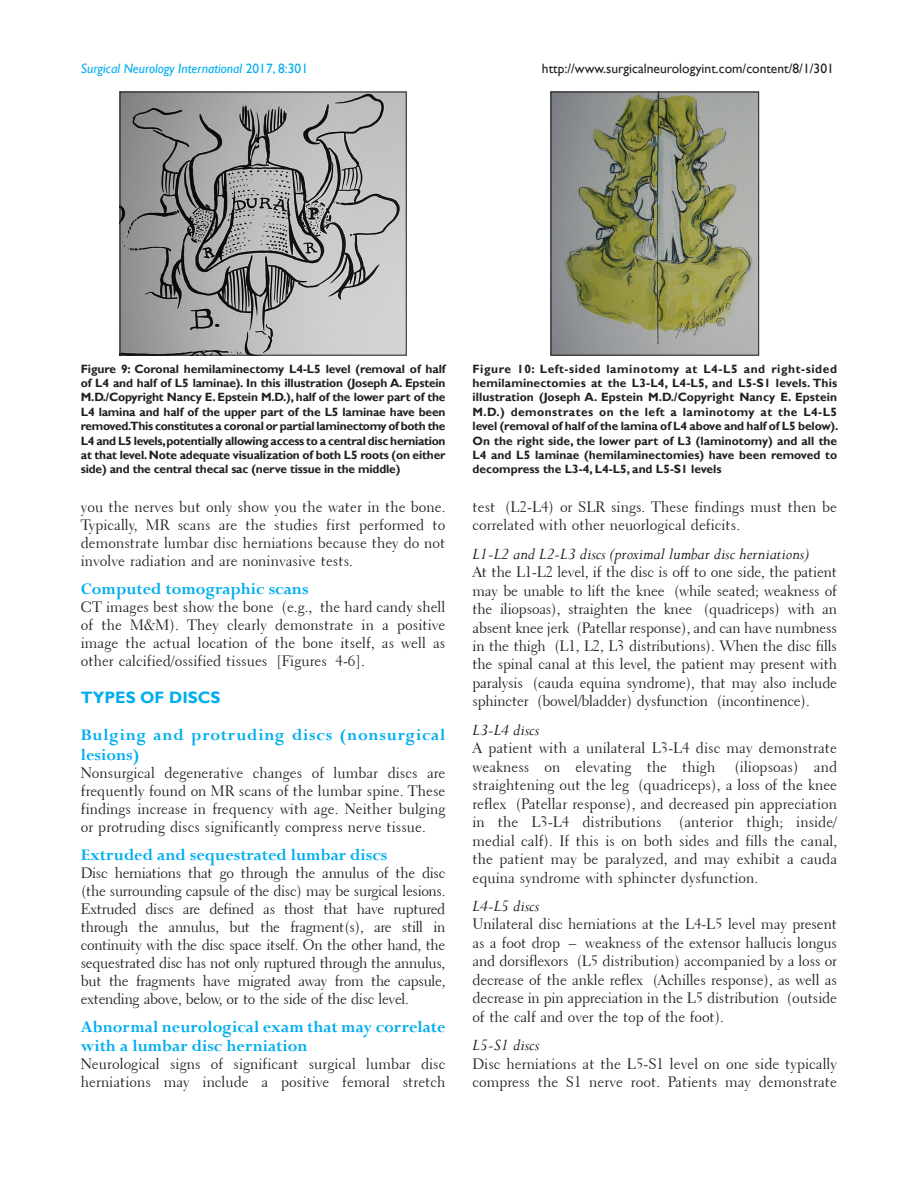
<style>
.page{position:relative;width:918px;height:1188px;background:#fff}
.page>*{position:absolute;margin:0;border:0;box-sizing:border-box;transform-origin:0 0}
.t1{font:700 18px/19.5px "Perpetua";color:#00aeef}
.t2{font:italic 18px "Perpetua";color:#231f20}
.t3{font:700 18px/19.5px "Perpetua";letter-spacing:.04em;color:#00aeef}
.t4{font:700 16.5px "Gill Sans";color:#00aeef}
.TX{font:15px/18.5px "Transitional 521 BT Roman A";color:#231f20;text-align:justify}
.t5{font:13.5px "Gill Sans";color:#231f20}
.t6{font:italic 13.5px "Gill Sans";color:#00aeef}
.FGC{font:700 12px/14.4px "Gill Sans";letter-spacing:-.015em;color:#231f20;text-align:justify}
.s1{font-style:normal}
</style>
<div class="page">
<img style="left:122px;top:94px;width:282px;height:259px">
<div style="left:120px;top:92px;width:286px;height:263px;border:1px solid #231f20"></div>
<img style="left:553px;top:94px;width:204px;height:259px">
<div style="left:551px;top:92px;width:208px;height:263px;border:1px solid #231f20"></div>
<p class="t6" style="left:81px;top:61px;width:229px">Surgical Neurology International <span class="s1">2017, 8:301</span></p>
<p class="t5" style="left:542px;top:61px;width:293px">http://www.surgicalneurologyint.com/content/8/1/301</p>
<p class="FGC" style="left:81px;top:362px;width:366px">Figure 9: Coronal hemilaminectomy L4‑L5 level (removal of half of L4 and half of L5 laminae). In this illustration (Joseph A. Epstein M.D./Copyright Nancy E. Epstein M.D.), half of the lower part of the L4 lamina and half of the upper part of the L5 laminae have been removed.This constitutes a coronal or partial laminectomy of both the L4 and L5 levels,potentially allowing access to a central disc herniation at that level. Note adequate visualization of both L5 roots (on either side) and the central thecal sac (nerve tissue in the middle)</p>
<p class="FGC" style="left:473px;top:362px;width:367px">Figure 10: Left‑sided laminotomy at L4‑L5 and right‑sided hemilaminectomies at the L3‑L4, L4‑L5, and L5‑S1 levels. This illustration (Joseph A. Epstein M.D./Copyright Nancy E. Epstein M.D.) demonstrates on the left a laminotomy at the L4‑L5 level (removal of half of the lamina of L4 above and half of L5 below).<br>On the right side, the lower part of L3 (laminotomy) and all the L4 and L5 laminae (hemilaminectomies) have been removed to decompress the L3‑4, L4‑L5, and L5‑S1 levels</p>
<p class="TX" style="left:81px;top:498px;width:366px;line-height:18px">you the nerves but only show you the water in the bone.<br>Typically, MR scans are the studies first performed to demonstrate lumbar disc herniations because they do not involve radiation and are noninvasive tests.</p>
<h2 class="t1" style="left:81px;top:579px;width:229px">Computed tomographic scans</h2>
<p class="TX" style="left:81px;top:598px;width:366px;line-height:18px">CT images best show the bone (e.g., the hard candy shell of the M&amp;M). They clearly demonstrate in a positive image the actual location of the bone itself, as well as other calcified/ossified tissues [Figures 4‑6].</p>
<h1 class="t4" style="left:81px;top:687px;width:141px">TYPES OF DISCS</h1>
<h2 class="t3" style="left:81px;top:725px;width:366px">Bulging and protruding discs (nonsurgical lesions)</h2>
<p class="TX" style="left:81px;top:764px;width:366px;line-height:18px">Nonsurgical degenerative changes of lumbar discs are frequently found on MR scans of the lumbar spine. These findings increase in frequency with age. Neither bulging or protruding discs significantly compress nerve tissue.</p>
<h2 class="t1" style="left:81px;top:844px;width:308px">Extruded and sequestrated lumbar discs</h2>
<p class="TX" style="left:81px;top:864px;width:366px;line-height:18px">Disc herniations that go through the annulus of the disc (the surrounding capsule of the disc) may be surgical lesions.<br>Extruded discs are defined as thost that have ruptured through the annulus, but the fragment(s), are still in continuity with the disc space itself. On the other hand, the sequestrated disc has not only ruptured through the annulus, but the fragments have migrated away from the capsule, extending above, below, or to the side of the disc level.</p>
<h2 class="t1" style="left:81px;top:1016px;width:366px">Abnormal neurological exam that may correlate with a lumbar disc herniation</h2>
<p class="TX" style="left:81px;top:1055px;width:366px;line-height:18px">Neurological signs of significant surgical lumbar disc herniations may include a positive femoral stretch</p>
<p class="TX" style="left:472px;top:498px;width:366px">test (L2‑L4) or SLR sings. These findings must then be correlated with other neuorlogical deficits.</p>
<h3 class="t2" style="left:472px;top:542px;width:338px">L1‑L2 and L2‑L3 discs (proximal lumbar disc herniations)</h3>
<p class="TX" style="left:472px;top:563px;width:366px">At the L1‑L2 level, if the disc is off to one side, the patient may be unable to lift the knee (while seated; weakness of the iliopsoas), straighten the knee (quadriceps) with an absent knee jerk (Patellar response), and can have numbness in the thigh (L1, L2, L3 distributions). When the disc fills the spinal canal at this level, the patient may present with paralysis (cauda equina syndrome), that may also include sphincter (bowel/bladder) dysfunction (incontinence).</p>
<h3 class="t2" style="left:472px;top:718px;width:68px">L3‑L4 discs</h3>
<p class="TX" style="left:472px;top:739px;width:366px">A patient with a unilateral L3‑L4 disc may demonstrate weakness on elevating the thigh</p>
<p class="TX" style="left:472px;top:757px;width:366px;text-indent:262px">(iliopsoas) and straightening out the leg (quadriceps), a loss of the knee reflex (Patellar response), and decreased pin appreciation in the L3‑L4 distributions (anterior thigh; inside/ medial calf). If this is on both sides and fills the canal, the patient may be paralyzed, and may exhibit a cauda equina syndrome with sphincter dysfunction.</p>
<h3 class="t2" style="left:472px;top:894px;width:68px">L4‑L5 discs</h3>
<p class="TX" style="left:472px;top:915px;width:366px">Unilateral disc herniations at the L4‑L5 level may present as a foot drop – weakness of the extensor hallucis longus and dorsiflexors (L5 distribution) accompanied by a loss or decrease of the ankle reflex (Achilles response), as well as decrease in pin appreciation in the L5 distribution (outside of the calf and over the top of the foot).</p>
<h3 class="t2" style="left:472px;top:1034px;width:68px">L5‑S1 discs</h3>
<p class="TX" style="left:472px;top:1054px;width:366px">Disc herniations at the L5‑S1 level on one side typically compress the S1 nerve root. Patients may demonstrate</p>
</div>
